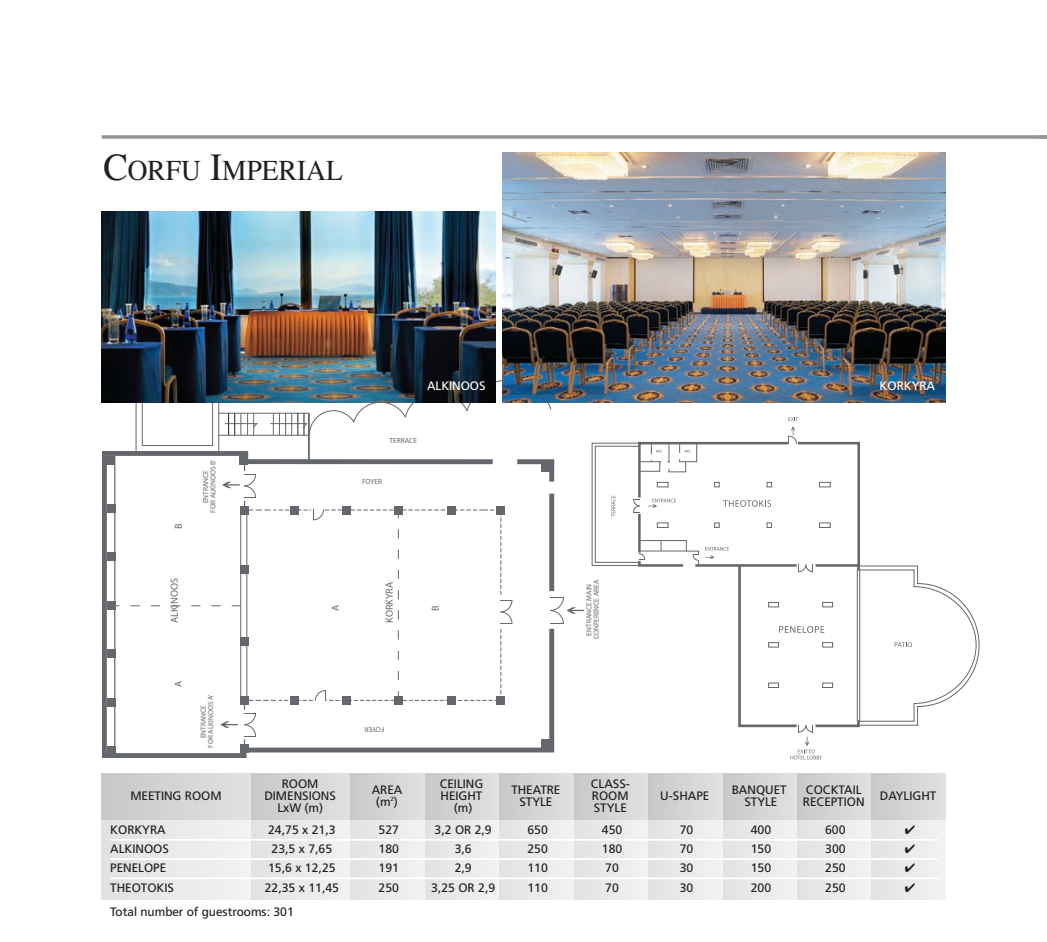
<style>
.page{position:relative;width:1047px;height:942px;background:#fff}
.page>*{position:absolute;margin:0;border:0;box-sizing:border-box;transform-origin:0 0}
.t1{font:28.88px "Times";color:#231f20;scale:.95 1}
.t2{font:12.25px/12.2px "PF Catalog";color:#231f20;text-align:center}
.t3{font:12.25px "PF Catalog";color:#fff}
.t4{font:10.15px "CF Jill Sem Con";color:#64686c}
.t5{font:700 10.15px "CF Jill Sem Con";color:#64686c}
.t6{font:7.35px/7.4px "CF Jill Sem Con";color:#64686c;text-align:center}
.s1{font-size:38.5px}
</style>
<div class="page">
<svg style="left:102px;top:448px;width:453px;height:310px"></svg>
<div style="left:517px;top:459px;width:37px;height:5px;background:#64686c"></div>
<div style="left:549px;top:461px;width:5px;height:20px;background:#64686c"></div>
<hr style="left:114px;top:454px;width:1px;height:302px;background:#64686c">
<div style="left:541px;top:463px;width:9px;height:9px;background:#64686c"></div>
<div style="left:541px;top:739px;width:9px;height:9px;background:#64686c"></div>
<div style="left:240px;top:744px;width:9px;height:9px;background:#64686c"></div>
<div style="left:107px;top:746px;width:8px;height:9px;background:#64686c"></div>
<div style="left:107px;top:697px;width:8px;height:9px;background:#64686c"></div>
<div style="left:107px;top:649px;width:8px;height:8px;background:#64686c"></div>
<div style="left:107px;top:601px;width:8px;height:9px;background:#64686c"></div>
<div style="left:107px;top:552px;width:8px;height:9px;background:#64686c"></div>
<div style="left:107px;top:503px;width:8px;height:9px;background:#64686c"></div>
<div style="left:239px;top:456px;width:9px;height:8px;background:#64686c"></div>
<div style="left:106px;top:456px;width:9px;height:8px;background:#64686c"></div>
<div style="left:136px;top:394px;width:83px;height:60px;border:1px solid #64686c"></div>
<div style="left:142px;top:400px;width:71px;height:46px;border:1px solid #64686c"></div>
<hr style="left:219px;top:435px;width:90px;height:1px;background:#64686c">
<hr style="left:219px;top:413px;width:90px;height:1px;background:#64686c">
<svg style="left:224px;top:413px;width:34px;height:22px"></svg>
<hr style="left:308px;top:413px;width:2px;height:48px;background:#64686c">
<svg style="left:270px;top:379px;width:282px;height:56px"></svg>
<svg style="left:114px;top:463px;width:398px;height:283px"></svg>
<svg style="left:549px;top:596px;width:35px;height:29px"></svg>
<div style="left:870px;top:773px;width:75px;height:126px;background:#eaebec"></div>
<div style="left:796px;top:773px;width:74px;height:126px;background:#e9eaeb"></div>
<div style="left:722px;top:773px;width:74px;height:126px;background:#eaebec"></div>
<div style="left:647px;top:773px;width:75px;height:126px;background:#eaebec"></div>
<div style="left:573px;top:773px;width:74px;height:126px;background:#eaebec"></div>
<div style="left:498px;top:773px;width:75px;height:126px;background:#eaebec"></div>
<div style="left:424px;top:773px;width:74px;height:126px;background:#eaebec"></div>
<div style="left:350px;top:773px;width:74px;height:126px;background:#eaebec"></div>
<div style="left:250px;top:773px;width:100px;height:126px;background:#eaebec"></div>
<div style="left:102px;top:773px;width:148px;height:126px;background:#eaebec"></div>
<hr style="left:110px;top:839px;width:828px;height:1px;background:#fff">
<hr style="left:110px;top:858px;width:828px;height:2px;background:#fff">
<hr style="left:110px;top:877px;width:828px;height:2px;background:#fff">
<div style="left:870px;top:773px;width:75px;height:47px;background:#d4d5d7"></div>
<div style="left:796px;top:773px;width:74px;height:47px;background:#d3d4d6"></div>
<div style="left:722px;top:773px;width:74px;height:47px;background:#d4d5d7"></div>
<div style="left:647px;top:773px;width:75px;height:47px;background:#d4d5d7"></div>
<div style="left:573px;top:773px;width:74px;height:47px;background:#d4d5d7"></div>
<div style="left:498px;top:773px;width:75px;height:47px;background:#d4d5d7"></div>
<div style="left:424px;top:773px;width:74px;height:47px;background:#d3d4d6"></div>
<div style="left:350px;top:773px;width:74px;height:47px;background:#d4d5d7"></div>
<div style="left:250px;top:773px;width:100px;height:47px;background:#d4d5d7"></div>
<div style="left:102px;top:773px;width:148px;height:47px;background:#d4d5d7"></div>
<img style="left:502px;top:152px;width:443px;height:250px">
<img style="left:102px;top:212px;width:393px;height:190px">
<svg style="left:102px;top:135px;width:936px;height:4px;background:#a0a1a4"></svg>
<svg style="left:1038px;top:135px;width:8px;height:4px"></svg>
<div style="left:592px;top:443px;width:47px;height:122px;border:1px solid #64686c"></div>
<div style="left:595px;top:446px;width:43px;height:116px;border:1px solid #64686c"></div>
<svg style="left:611px;top:495px;width:4px;height:21px"></svg>
<svg style="left:633px;top:417px;width:346px;height:342px"></svg>
<div style="left:857px;top:570px;width:2px;height:150px;border:1px solid #64686c"></div>
<h1 class="t1" style="left:103px;top:160px;width:253px"><span class="s1">C</span>ORFU <span class="s1">I</span>MPERIAL</h1>
<p class="t5" style="left:172px;top:529px;width:7px;rotate:-90deg">B</p>
<p class="t6" style="left:202px;top:512px;width:55px;rotate:-90deg">ENTRANCE<br>FOR ALKINOOS B'</p>
<p class="t3" style="left:427px;top:381px;width:60px">ALKINOOS</p>
<p class="t3" style="left:879px;top:381px;width:57px">KORKYRA</p>
<p class="t6" style="left:389px;top:436px;width:29px">TERRACE</p>
<p class="t6" style="left:362px;top:478px;width:21px">FOYER</p>
<p class="t4" style="left:168px;top:623px;width:46px;rotate:-90deg">ALKINOOS</p>
<p class="t6" style="left:585px;top:639px;width:61px;rotate:-90deg">ENTRANCE MAIN<br>CONFERENCE AREA</p>
<p class="t4" style="left:383px;top:622px;width:42px;rotate:-90deg">KORKYRA</p>
<p class="t5" style="left:329px;top:611px;width:8px;rotate:-90deg">A</p>
<p class="t5" style="left:429px;top:611px;width:7px;rotate:-90deg">B</p>
<p class="t5" style="left:172px;top:687px;width:8px;rotate:-90deg">A</p>
<p class="t6" style="left:199px;top:747px;width:55px;rotate:-90deg">ENTRANCE<br>FOR ALKINOOS A'</p>
<p class="t2" style="left:130px;top:790px;width:93px">MEETING ROOM</p>
<p class="t2" style="left:264px;top:778px;width:73px">ROOM<br>DIMENSIONS<br>LxW (m)</p>
<p class="t6" style="left:384px;top:733px;width:21px;rotate:-180deg">FOYER</p>
<p class="t2" style="left:371px;top:784px;width:32px">AREA (m<sup>2</sup>)</p>
<p class="t2" style="left:439px;top:778px;width:45px">CEILING<br>HEIGHT (m)</p>
<p class="t2" style="left:511px;top:784px;width:51px">THEATRE<br>STYLE</p>
<p class="t2" style="left:590px;top:778px;width:41px;text-align:justify">CLASS-ROOM STYLE</p>
<p class="t2" style="left:660px;top:790px;width:51px">U-SHAPE</p>
<p class="t2" style="left:731px;top:784px;width:56px">BANQUET<br>STYLE</p>
<p class="t2" style="left:802px;top:784px;width:63px;text-align:left">COCKTAIL<br>RECEPTION</p>
<p class="t2" style="left:110px;top:824px;width:57px">KORKYRA</p>
<p class="t2" style="left:268px;top:824px;width:69px">24,75 x 21,3</p>
<p class="t2" style="left:378px;top:824px;width:22px">527</p>
<p class="t2" style="left:434px;top:824px;width:59px">3,2 OR 2,9</p>
<p class="t2" style="left:527px;top:824px;width:22px">650</p>
<p class="t2" style="left:602px;top:824px;width:22px">450</p>
<p class="t2" style="left:679px;top:824px;width:15px">70</p>
<p class="t2" style="left:750px;top:824px;width:22px">400</p>
<p class="t2" style="left:825px;top:824px;width:22px">600</p>
<p class="t2" style="left:110px;top:843px;width:60px">ALKINOOS</p>
<p class="t2" style="left:271px;top:843px;width:62px">23,5 x 7,65</p>
<p class="t2" style="left:378px;top:843px;width:22px">180</p>
<p class="t2" style="left:454px;top:843px;width:19px">3,6</p>
<p class="t2" style="left:527px;top:843px;width:22px">250</p>
<p class="t2" style="left:602px;top:843px;width:22px">180</p>
<p class="t2" style="left:679px;top:843px;width:15px">70</p>
<p class="t2" style="left:750px;top:843px;width:22px">150</p>
<p class="t2" style="left:825px;top:843px;width:22px">300</p>
<p class="t2" style="left:110px;top:863px;width:57px">PENELOPE</p>
<p class="t2" style="left:268px;top:863px;width:69px">15,6 x 12,25</p>
<p class="t2" style="left:378px;top:863px;width:22px">191</p>
<p class="t2" style="left:454px;top:863px;width:19px">2,9</p>
<p class="t2" style="left:527px;top:863px;width:22px">110</p>
<p class="t2" style="left:605px;top:863px;width:15px">70</p>
<p class="t2" style="left:679px;top:863px;width:15px">30</p>
<p class="t2" style="left:750px;top:863px;width:22px">150</p>
<p class="t2" style="left:825px;top:863px;width:22px">250</p>
<p class="t2" style="left:110px;top:882px;width:65px">THEOTOKIS</p>
<p class="t2" style="left:265px;top:882px;width:76px">22,35 x 11,45</p>
<p class="t2" style="left:378px;top:882px;width:22px">250</p>
<p class="t2" style="left:431px;top:882px;width:66px">3,25 OR 2,9</p>
<p class="t2" style="left:527px;top:882px;width:22px">110</p>
<p class="t2" style="left:605px;top:882px;width:15px">70</p>
<p class="t2" style="left:679px;top:882px;width:15px">30</p>
<p class="t2" style="left:750px;top:882px;width:22px">200</p>
<p class="t2" style="left:825px;top:882px;width:22px">250</p>
<p class="t2" style="left:110px;top:906px;width:185px">Total number of guestrooms: 301</p>
<p class="t2" style="left:879px;top:790px;width:58px">DAYLIGHT</p>
</div>
